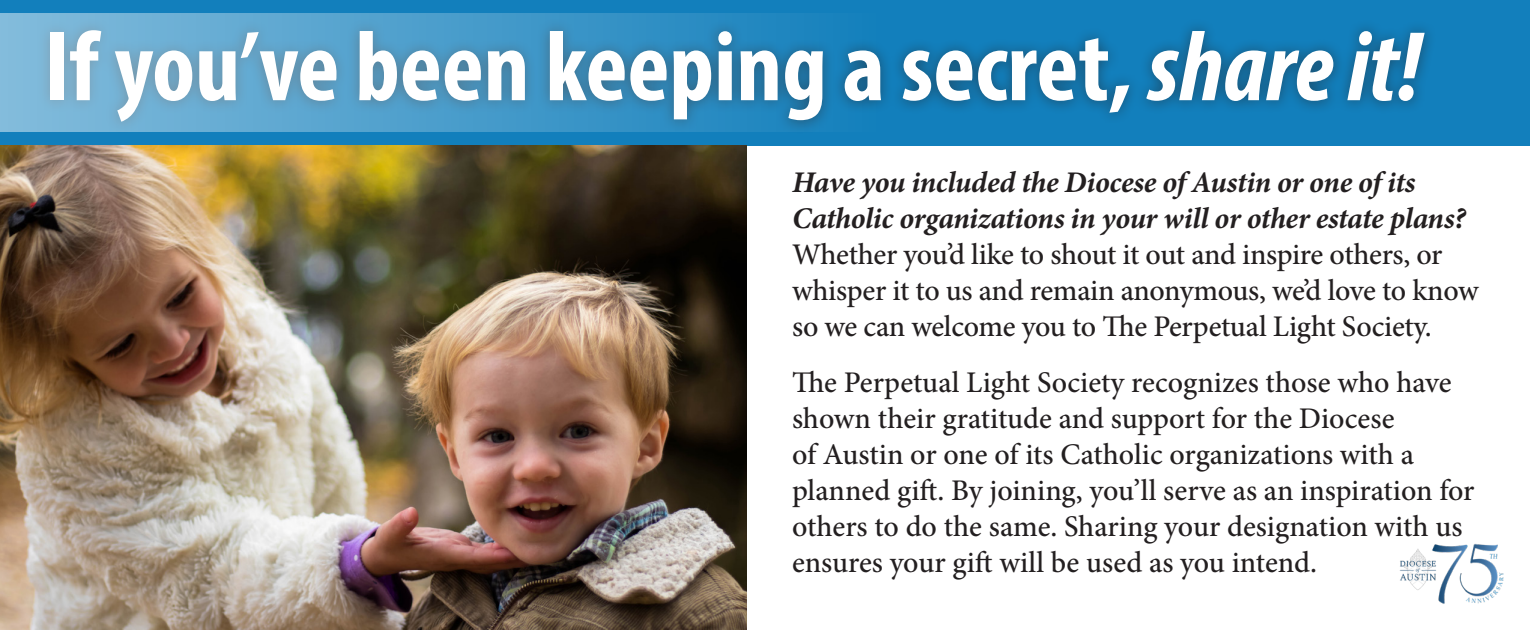
<style>
.page{position:relative;width:1530px;height:630px;background:#fff}
.page>*{position:absolute;margin:0;border:0;box-sizing:border-box;transform-origin:0 0}
.t1{font:700 condensed 100px "Myriad Pro";color:#fff}
.t2{font:500 30px/36px "Minion Pro";letter-spacing:-.005em;color:#231f20}
.t3{font:italic 700 30px/36px "Minion Pro";letter-spacing:-.015em;color:#231f20}
.s1{font-style:italic}
</style>
<div class="page">
<div style="left:0;top:0;width:1530px;height:145px;background:#127fbc"></div>
<img style="left:0;top:145px;width:747px;height:485px">
<div style="left:37px;top:17px;width:1400px;height:118px;background:#231f20;opacity:.5"></div>
<svg style="left:0;top:14px;width:903px;height:118px;background:#4a94bd"></svg>
<img style="left:1399px;top:543px;width:105px;height:61px">
<h1 class="t1" style="left:45px;top:4px;width:1378px">If you’ve been keeping a secret, <span class="s1">share it!</span></h1>
<p class="t3" style="left:792px;top:164px;width:675px">Have you included the Diocese of Austin or one of its<br>Catholic organizations in your will or other estate plans?</p>
<p class="t2" style="left:792px;top:236px;width:688px">Whether you’d like to shout it out and inspire others, or whisper it to us and remain anonymous, we’d love to know so we can welcome you to The Perpetual Light Society.</p>
<p class="t2" style="left:792px;top:364px;width:684px">The Perpetual Light Society recognizes those who have shown their gratitude and support for the Diocese<br>of Austin or one of its Catholic organizations with a planned gift. By joining, you’ll serve as an inspiration for others to do the same. Sharing your designation with us ensures your gift will be used as you intend.</p>
</div>
